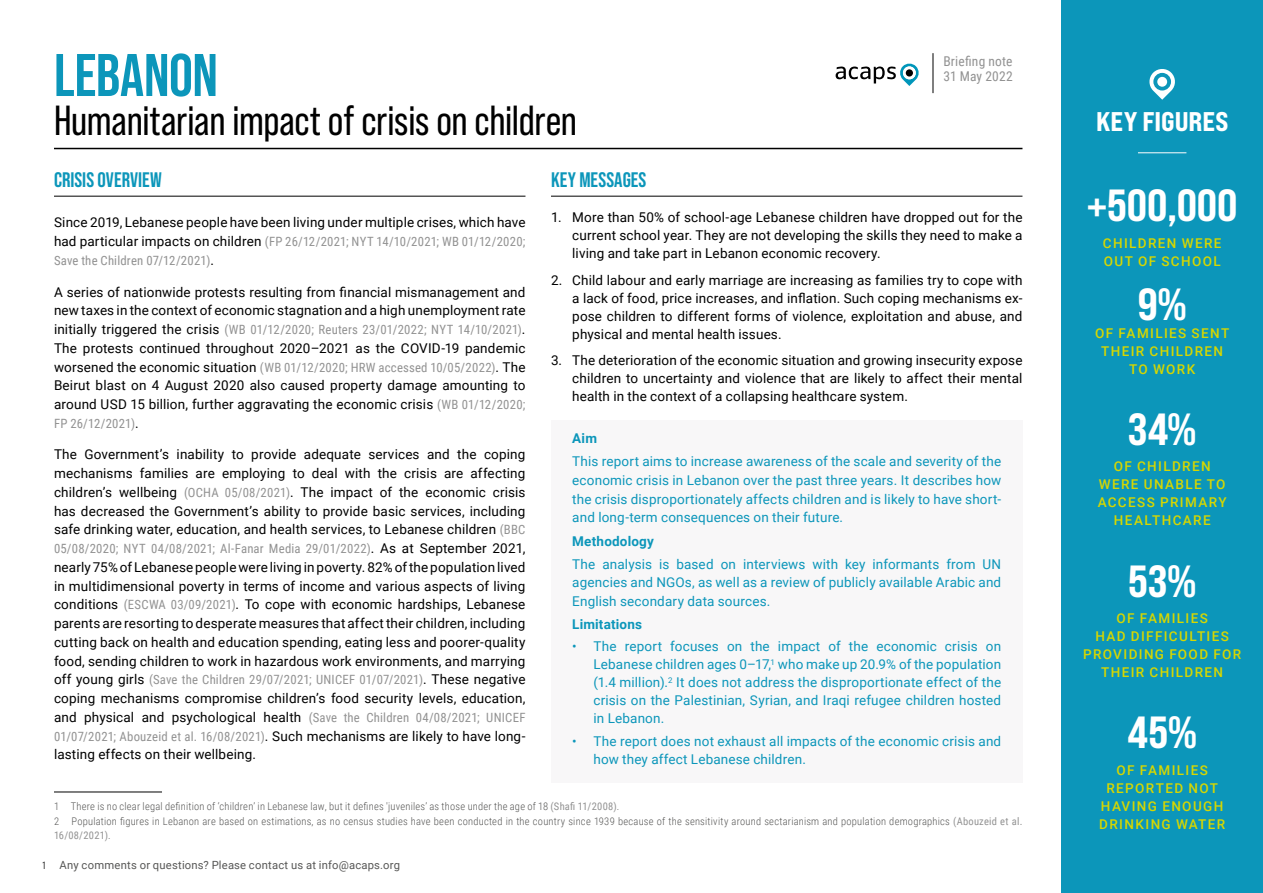
<style>
.page{position:relative;width:1263px;height:893px;background:#fff}
.page>*{position:absolute;margin:0;border:0;box-sizing:border-box;transform-origin:0 0}
.t1{font:700 60px "Bebas Neue Pro";letter-spacing:-.005em;color:#0c96ba}
.t2{font:45px "Bebas Neue Pro Semi Exp X Bold";color:#fff}
.t3{font:42px "Bebas Neue Pro";letter-spacing:-.005em;color:#000}
.t4{font:800 expanded 27px "Bebas Neue Pro";color:#fff}
.t5{font:700 21px "Bebas Neue Pro";color:#0c96ba}
.t6{font:13.5px/18.8px "Roboto";letter-spacing:.01em;color:#000;text-align:justify}
.t7{font:13.5px/18.8px "Roboto";letter-spacing:.01em;color:#0c96ba;text-align:justify}
.t8{font:500 13.5px/18px "Roboto";letter-spacing:.1em;color:#d7d700;text-align:center}
.t9{font:700 13.5px "Roboto";letter-spacing:.01em;color:#0c96ba}
.t10{font:13.5px/15px "Roboto Condensed";letter-spacing:.015em;color:#929292}
.t11{font:12.75px/18.8px "Roboto Condensed";letter-spacing:.015em;color:#929292}
.t12{font:11.25px "Roboto";letter-spacing:.02em;color:#575756}
.t13{font:300 10.5px/14.2px "Roboto Condensed";letter-spacing:.02em;color:#575756}
.t14{font:10.5px "Bebas Neue Pro Middle";color:#000}
.s1{font-family:"Roboto";font-size:13.5px;color:#000}
.s2{font-family:"Roboto Condensed";font-size:12.75px;color:#929292}
.s3{font-weight:400;color:#929292}
</style>
<div class="page">
<div style="left:1061px;top:0;width:202px;height:893px;background:#0c96ba"></div>
<hr style="left:1138px;top:152px;width:48px;height:1px;background:#fff">
<svg style="left:1149px;top:69px;width:26px;height:31px"></svg>
<div style="left:1157px;top:77px;width:10px;height:10px;background:#fff;border-radius:50%"></div>
<svg style="left:836px;top:64px;width:83px;height:22px"></svg>
<svg style="left:903px;top:66px;width:13px;height:13px"></svg>
<div style="left:906px;top:69px;width:7px;height:8px;background:#000;border-radius:50%"></div>
<hr style="left:933px;top:53px;width:1px;height:40px;background:#000">
<div style="left:551px;top:420px;width:471px;height:362px;background:#f8f7f8"></div>
<hr style="left:54px;top:196px;width:471px;height:1px;background:#000">
<hr style="left:54px;top:792px;width:108px;height:1px;background:#000">
<hr style="left:551px;top:196px;width:471px;height:1px;background:#000">
<hr style="left:54px;top:148px;width:968px;height:1px;background:#000">
<h1 class="t1" style="left:54px;top:41px;width:165px">LEBANON</h1>
<h3 class="t3" style="left:54px;top:97px;width:525px">Humanitarian impact of crisis on children</h3>
<p class="t10" style="left:943px;top:53px;width:71px">Briefing note<br>31 May 2022</p>
<h3 class="t5" style="left:54px;top:168px;width:109px">CRISIS OVERVIEW</h3>
<p class="t6" style="left:54px;top:213px;width:473px">Since 2019, Lebanese people have been living under multiple crises, which have</p>
<p class="t11" style="left:54px;top:232px;width:473px"><span class="s1">had particular impacts on children</span> (FP 26/12/2021; NYT 14/10/2021; WB 01/12/2020;<br>Save the Children 07/12/2021)<span class="s1">.</span></p>
<p class="t6" style="left:54px;top:282px;width:473px">A series of nationwide protests resulting from financial mismanagement and new taxes in the context of economic stagnation and a high unemployment rate</p>
<p class="t11" style="left:54px;top:320px;width:473px"><span class="s1">initially triggered the crisis</span> (WB 01/12/2020; Reuters 23/01/2022; NYT 14/10/2021)<span class="s1">.</span></p>
<p class="t6" style="left:54px;top:338px;width:473px">The protests continued throughout 2020–2021 as the COVID-19 pandemic</p>
<p class="t11" style="left:54px;top:357px;width:473px"><span class="s1">worsened the economic situation</span> (WB 01/12/2020; HRW accessed 10/05/2022)<span class="s1">. The</span></p>
<p class="t6" style="left:54px;top:376px;width:473px">Beirut blast on 4 August 2020 also caused property damage amounting to around USD 15 billion, further aggravating the economic crisis <span class="s2">(WB 01/12/2020;</span></p>
<p class="t11" style="left:54px;top:413px;width:86px">FP 26/12/2021)<span class="s1">.</span></p>
<p class="t6" style="left:54px;top:445px;width:473px">The Government’s inability to provide adequate services and the coping mechanisms families are employing to deal with the crisis are affecting children’s wellbeing <span class="s2">(OCHA 05/08/2021)</span>. The impact of the economic crisis has decreased the Government’s ability to provide basic services, including safe drinking water, education, and health services, to Lebanese children <span class="s2">(BBC</span></p>
<p class="t11" style="left:54px;top:539px;width:473px">05/08/2020; NYT 04/08/2021; Al-Fanar Media 29/01/2022)<span class="s1">. As at September 2021,</span></p>
<p class="t6" style="left:54px;top:557px;width:473px">nearly 75% of Lebanese people were living in poverty. 82% of the population lived in multidimensional poverty in terms of income and various aspects of living conditions <span class="s2">(ESCWA 03/09/2021)</span>. To cope with economic hardships, Lebanese parents are resorting to desperate measures that affect their children, including cutting back on health and education spending, eating less and poorer-quality food, sending children to work in hazardous work environments, and marrying</p>
<p class="t11" style="left:54px;top:670px;width:473px"><span class="s1">off young girls</span> (Save the Children 29/07/2021; UNICEF 01/07/2021)<span class="s1">. These negative</span></p>
<p class="t6" style="left:54px;top:688px;width:473px">coping mechanisms compromise children’s food security levels, education, and physical and psychological health <span class="s2">(Save the Children 04/08/2021; UNICEF</span></p>
<p class="t11" style="left:54px;top:726px;width:473px">01/07/2021; Abouzeid et al. 16/08/2021)<span class="s1">. Such mechanisms are likely to have long-</span></p>
<p class="t6" style="left:54px;top:745px;width:204px">lasting effects on their wellbeing.</p>
<p class="t13" style="left:54px;top:799px;width:970px">1 There is no clear legal definition of ‘children’ in Lebanese law, but it defines 'juveniles’ as those under the age of 18 <span class="s3">(Shafi 11/2008)</span>.<br>2 Population figures in Lebanon are based on estimations, as no census studies have been conducted in the country since 1939 because of the sensitivity around sectarianism and population demographics <span class="s3">(Abouzeid et al.<br>16/08/2021)</span>.</p>
<h3 class="t5" style="left:551px;top:168px;width:97px">KEY MESSAGES</h3>
<p class="t6" style="left:572px;top:208px;width:452px;line-height:18px;text-indent:-21px">1. More than 50% of school-age Lebanese children have dropped out for the current school year. They are not developing the skills they need to make a living and take part in Lebanon economic recovery.</p>
<p class="t6" style="left:572px;top:271px;width:452px;line-height:18px;text-indent:-21px">2. Child labour and early marriage are increasing as families try to cope with a lack of food, price increases, and inflation. Such coping mechanisms ex&shy;pose children to different forms of violence, exploitation and abuse, and physical and mental health issues.</p>
<p class="t6" style="left:572px;top:351px;width:452px;line-height:18px;text-indent:-21px">3. The deterioration of the economic situation and growing insecurity expose children to uncertainty and violence that are likely to affect their mental health in the context of a collapsing healthcare system.</p>
<p class="t9" style="left:572px;top:429px;width:26px">Aim</p>
<p class="t7" style="left:572px;top:452px;width:430px">This report aims to increase awareness of the scale and severity of the economic crisis in Lebanon over the past three years. It describes how the crisis disproportionately affects children and is likely to have short&shy;and long-term consequences on their future.</p>
<p class="t9" style="left:572px;top:531px;width:83px">Methodology</p>
<p class="t7" style="left:572px;top:554px;width:430px">The analysis is based on interviews with key informants from UN agencies and NGOs, as well as a review of publicly available Arabic and English secondary data sources.</p>
<p class="t9" style="left:572px;top:615px;width:71px">Limitations</p>
<p class="t7" style="left:593px;top:637px;width:409px;line-height:18px;text-indent:-21px">• The report focuses on the impact of the economic crisis on Lebanese children ages 0–17,<sup>1</sup> who make up 20.9% of the population (1.4 million).<sup>2</sup> It does not address the disproportionate effect of the crisis on the Palestinian, Syrian, and Iraqi refugee children hosted in Lebanon.</p>
<p class="t7" style="left:593px;top:731px;width:409px;line-height:18px;text-indent:-21px">• The report does not exhaust all impacts of the economic crisis and how they affect Lebanese children.</p>
<p class="t14" style="left:43px;top:859px;width:4px">1</p>
<p class="t12" style="left:60px;top:857px;width:342px">Any comments or questions? Please contact us at info@acaps.org</p>
<h3 class="t4" style="left:1096px;top:105px;width:134px">KEY FIGURES</h3>
<h2 class="t2" style="left:1087px;top:179px;width:152px">+500,000</h2>
<p class="t8" style="left:1103px;top:234px;width:120px;text-align:left">CHILDREN WERE<br>OUT OF SCHOOL</p>
<h2 class="t2" style="left:1138px;top:277px;width:50px">9%</h2>
<p class="t8" style="left:1095px;top:324px;width:136px">OF FAMILIES SENT<br>THEIR CHILDREN<br>TO WORK</p>
<h2 class="t2" style="left:1128px;top:402px;width:70px">34%</h2>
<p class="t8" style="left:1098px;top:457px;width:131px">OF CHILDREN<br>WERE UNABLE TO<br>ACCESS PRIMARY<br>HEALTHCARE</p>
<h2 class="t2" style="left:1128px;top:554px;width:70px">53%</h2>
<p class="t8" style="left:1083px;top:609px;width:159px">OF FAMILIES<br>HAD DIFFICULTIES<br>PROVIDING FOOD FOR<br>THEIR CHILDREN</p>
<h2 class="t2" style="left:1127px;top:705px;width:71px">45%</h2>
<p class="t8" style="left:1099px;top:760px;width:127px">OF FAMILIES<br>REPORTED NOT<br>HAVING ENOUGH<br>DRINKING WATER</p>
</div>
